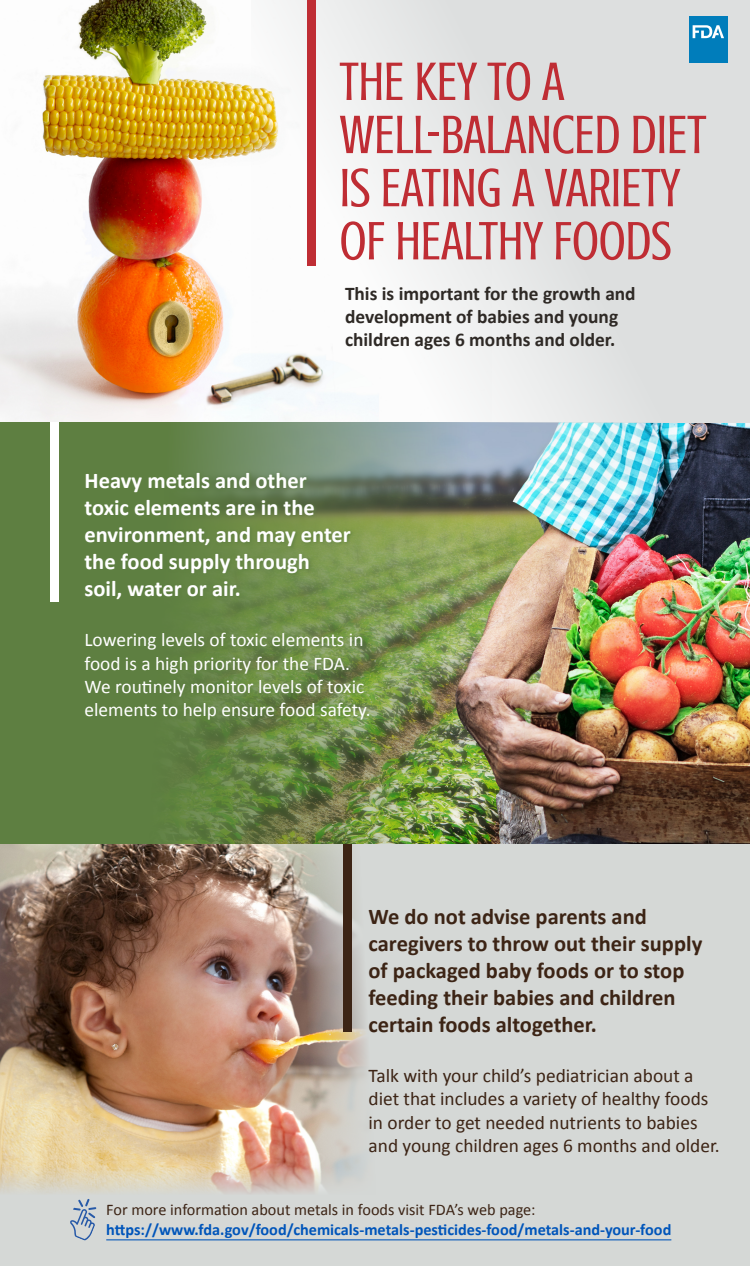
<style>
.page{position:relative;width:750px;height:1266px;background:#fff}
.page>*{position:absolute;margin:0;border:0;box-sizing:border-box;transform-origin:0 0}
.t1{font:55.62px/53.1px "Crushed";letter-spacing:-.01em;color:#bf2d34}
.t2{font:700 22.5px/27px "Calibri";color:#3c2415}
.t3{font:700 22.5px/27px "Calibri";color:#fff}
.t4{font:19.38px/23.2px "Calibri";color:#3c2415}
.t5{font:19.38px/23.2px "Calibri";color:#fff}
.t6{font:700 19.38px/23.2px "Calibri";color:#2e2925}
.t7{font:700 16.25px "Calibri";color:#0055ba}
.t8{font:16.25px "Calibri";color:#3c2415}
</style>
<div class="page">
<img style="left:0;top:0;width:252px;height:422px">
<img style="left:0;top:844px;width:252px;height:321px">
<svg style="left:252px;top:844px;width:498px;height:321px;background:#d0cdc8"></svg>
<div style="left:343px;top:844px;width:9px;height:187px;background:#3c2415"></div>
<div style="left:0;top:1165px;width:750px;height:101px;background:#d5d8d6"></div>
<hr style="left:106px;top:1239px;width:565px;height:1px;background:#0055ba">
<img style="left:695px;top:422px;width:55px;height:422px">
<img style="left:0;top:422px;width:695px;height:422px">
<div style="left:50px;top:422px;width:9px;height:179px;background:#fff"></div>
<div style="left:83px;top:471px;width:291px;height:253px;background:#5e7f41;opacity:.9"></div>
<svg style="left:252px;top:0;width:498px;height:422px;fill:#e4e5e5"></svg>
<div style="left:689px;top:16px;width:39px;height:47px;background:#007dbb"></div>
<svg style="left:693px;top:25px;width:31px;height:13px"></svg>
<div style="left:308px;top:0;width:8px;height:265px;background:#bf2d34"></div>
<svg style="left:70px;top:1199px;width:27px;height:41px"></svg>
<p class="t1" style="left:339px;top:55px;width:369px">THE KEY TO A<br>WELL-BALANCED DIET<br>IS EATING A VARIETY<br>OF HEALTHY FOODS</p>
<p class="t6" style="left:345px;top:281px;width:292px">This is important for the growth and development of babies and young children ages 6 months and older.</p>
<p class="t3" style="left:85px;top:466px;width:268px">Heavy metals and other toxic elements are in the environment, and may enter the food supply through soil, water or air.</p>
<p class="t5" style="left:85px;top:627px;width:281px">Lowering levels of toxic elements in food is a high priority for the FDA.</p>
<p class="t5" style="left:85px;top:674px;width:288px">We routinely monitor levels of toxic elements to help ensure food safety.</p>
<p class="t2" style="left:369px;top:902px;width:335px">We do not advise parents and caregivers to throw out their supply of packaged baby foods or to stop feeding their babies and children certain foods altogether.</p>
<p class="t4" style="left:369px;top:1063px;width:353px">Talk with your child’s pediatrician about a diet that includes a variety of healthy foods in order to get needed nutrients to babies and young children ages 6 months and older.</p>
<p class="t8" style="left:106px;top:1200px;width:431px">For more information about metals in foods visit FDA’s web page:</p>
<p class="t7" style="left:106px;top:1218px;width:567px">https://www.fda.gov/food/chemicals-metals-pesticides-food/metals-and-your-food</p>
</div>
